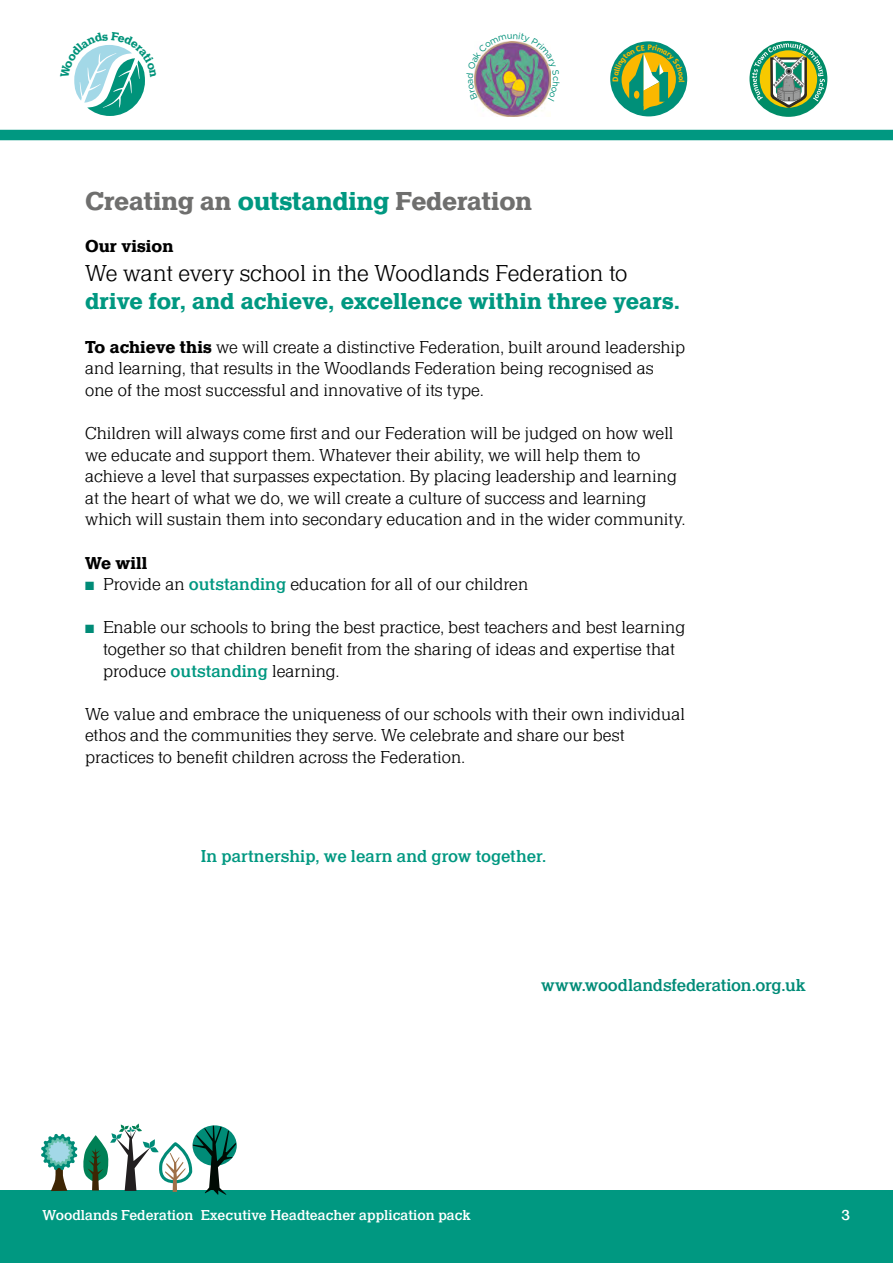
<style>
.page{position:relative;width:893px;height:1263px;background:#fff}
.page>*{position:absolute;margin:0;border:0;box-sizing:border-box;transform-origin:0 0}
.t1{font:700 27px "Quint URWTOT";letter-spacing:-.01em;color:#6f6f6e}
.t2{font:700 24px "Quint URWTOT";color:#009881}
.t3{font:300 24px "Quint URWTOT";color:#000}
.t4{font:300 18px/21.6px "Quint URWTOT";color:#000}
.t5{font:500 18px "Quint URWTOT";color:#009881}
.t6{font:500 18px "Quint URWTOT";letter-spacing:-.005em;color:#008b77}
.t7{font:700 18px "Quint URWTOT";color:#000}
.t8{font:500 15px "Quint URWTOT";color:#fff}
.s1{color:#009881}
.s2{font-weight:700}
.s3{color:#008b77}
.s4{font-weight:500;color:#009881}
</style>
<div class="page">
<div style="left:0;top:1191px;width:893px;height:72px;background:#009881"></div>
<svg style="left:40px;top:1123px;width:196px;height:72px"></svg>
<img style="left:481px;top:101px;width:64px;height:15px">
<div style="left:610px;top:41px;width:77px;height:75px;background:#009079;border-radius:50%"></div>
<div style="left:749px;top:41px;width:78px;height:76px;background:#008c67;border-radius:50%"></div>
<svg style="left:752px;top:43px;width:73px;height:65px"></svg>
<div style="left:0;top:130px;width:893px;height:10px;background:#009881"></div>
<svg style="left:74px;top:45px;width:71px;height:71px"></svg>
<svg style="left:474px;top:41px;width:77px;height:60px;background:#949796"></svg>
<svg style="left:613px;top:44px;width:71px;height:66px"></svg>
<h1 class="t1" style="left:85px;top:185px;width:449px">Creating an <span class="s1">outstanding</span> Federation</h1>
<p class="t7" style="left:85px;top:235px;width:90px">Our vision</p>
<h2 class="t3" style="left:85px;top:259px;width:544px">We want every school in the Woodlands Federation to</h2>
<h2 class="t2" style="left:85px;top:287px;width:597px">drive for, and achieve, excellence within three years.</h2>
<p class="t4" style="left:85px;top:336px;width:602px"><span class="s2">To achieve this</span> we will create a distinctive Federation, built around leadership and learning, that results in the Woodlands Federation being recognised as one of the most successful and innovative of its type.</p>
<p class="t4" style="left:85px;top:423px;width:602px">Children will always come first and our Federation will be judged on how well we educate and support them. Whatever their ability, we will help them to achieve a level that surpasses expectation. By placing leadership and learning at the heart of what we do, we will create a culture of success and learning which will sustain them into secondary education and in the wider community.</p>
<p class="t7" style="left:85px;top:552px;width:64px">We will</p>
<p class="t4" style="left:85px;top:574px;width:445px"><span class="s3">■</span> Provide an <span class="s4">outstanding</span> education for all of our children</p>
<p class="t4" style="left:103px;top:617px;width:584px;text-indent:-18px"><span class="s3">■</span> Enable our schools to bring the best practice, best teachers and best learning together so that children benefit from the sharing of ideas and expertise that produce <span class="s4">outstanding</span> learning.</p>
<p class="t4" style="left:85px;top:703px;width:602px">We value and embrace the uniqueness of our schools with their own individual ethos and the communities they serve. We celebrate and share our best practices to benefit children across the Federation.</p>
<p class="t5" style="left:201px;top:845px;width:347px">In partnership, we learn and grow together.</p>
<p class="t6" style="left:541px;top:975px;width:266px">www.woodlandsfederation.org.uk</p>
<p class="t8" style="left:43px;top:1206px;width:430px">Woodlands Federation Executive Headteacher application pack</p>
<p class="t8" style="left:841px;top:1206px;width:11px">3</p>
</div>
